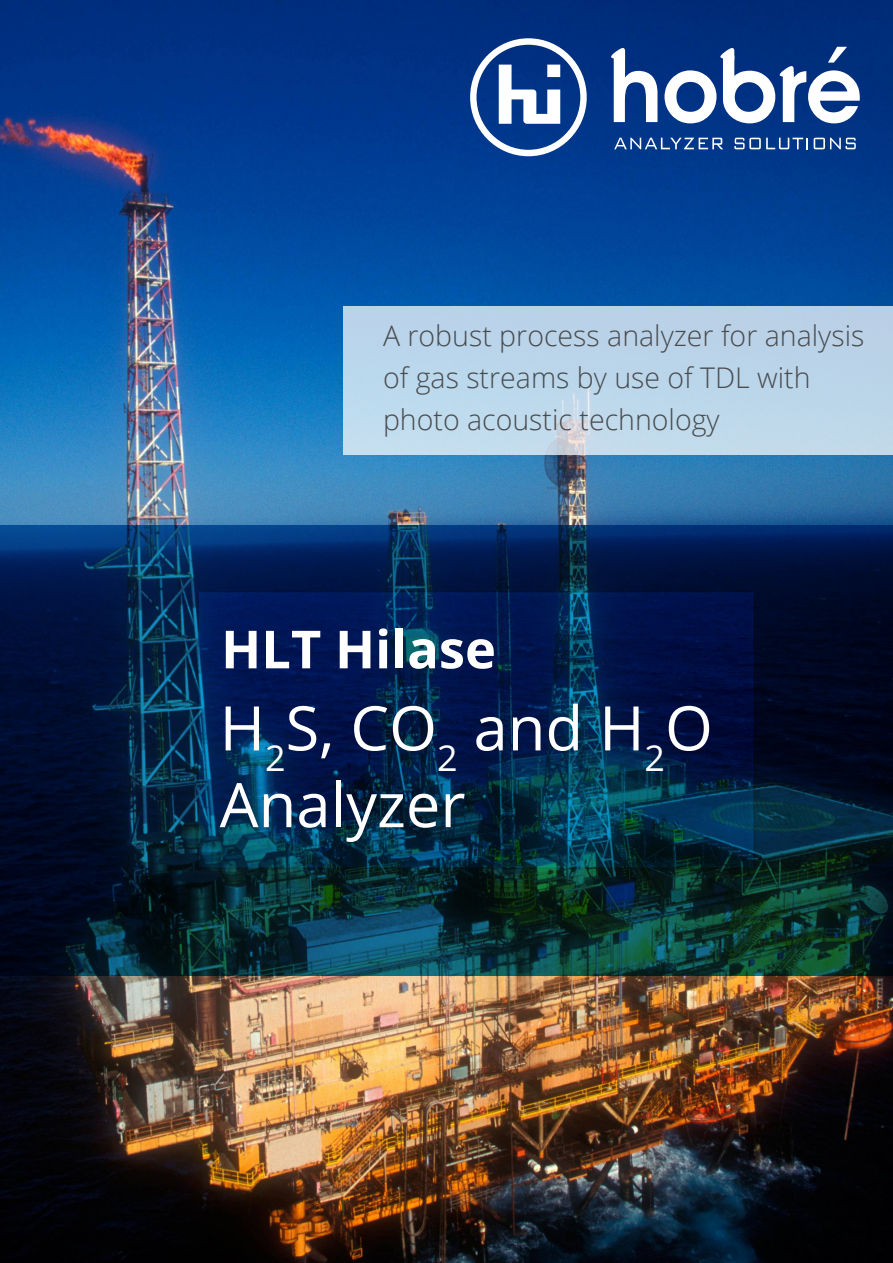
<style>
.page{position:relative;width:893px;height:1263px;background:#fff}
.page>*{position:absolute;margin:0;border:0;box-sizing:border-box;transform-origin:0 0}
.t1{font:61.5px/76.8px "Open Sans";color:#fff}
.t2{font:700 52.5px "Open Sans";color:#fff}
.t3{font:300 28.5px/42px "Open Sans";color:#494c4f}
</style>
<div class="page">
<img style="left:0;top:0;width:893px;height:1263px">
<svg style="left:0;top:525px;width:893px;height:450px;background:#04223a"></svg>
<div style="left:343px;top:306px;width:550px;height:149px;background:#bbd6ea"></div>
<svg style="left:470px;top:38px;width:117px;height:118px"></svg>
<svg style="left:608px;top:46px;width:252px;height:77px"></svg>
<svg style="left:614px;top:138px;width:109px;height:11px"></svg>
<svg style="left:734px;top:138px;width:74px;height:11px"></svg>
<svg style="left:814px;top:138px;width:42px;height:11px"></svg>
<div style="left:184px;top:581px;width:584px;height:289px;background:#fff;opacity:.75"></div>
<p class="t3" style="left:383px;top:314px;width:483px">A robust process analyzer for analysis of gas streams by use of TDL with photo acoustic technology</p>
<h2 class="t2" style="left:221px;top:612px;width:276px">HLT Hilase</h2>
<h1 class="t1" style="left:220px;top:688px;width:495px">H<sub>2</sub>S, CO<sub>2</sub> and H<sub>2</sub>O<br>Analyzer</h1>
</div>
